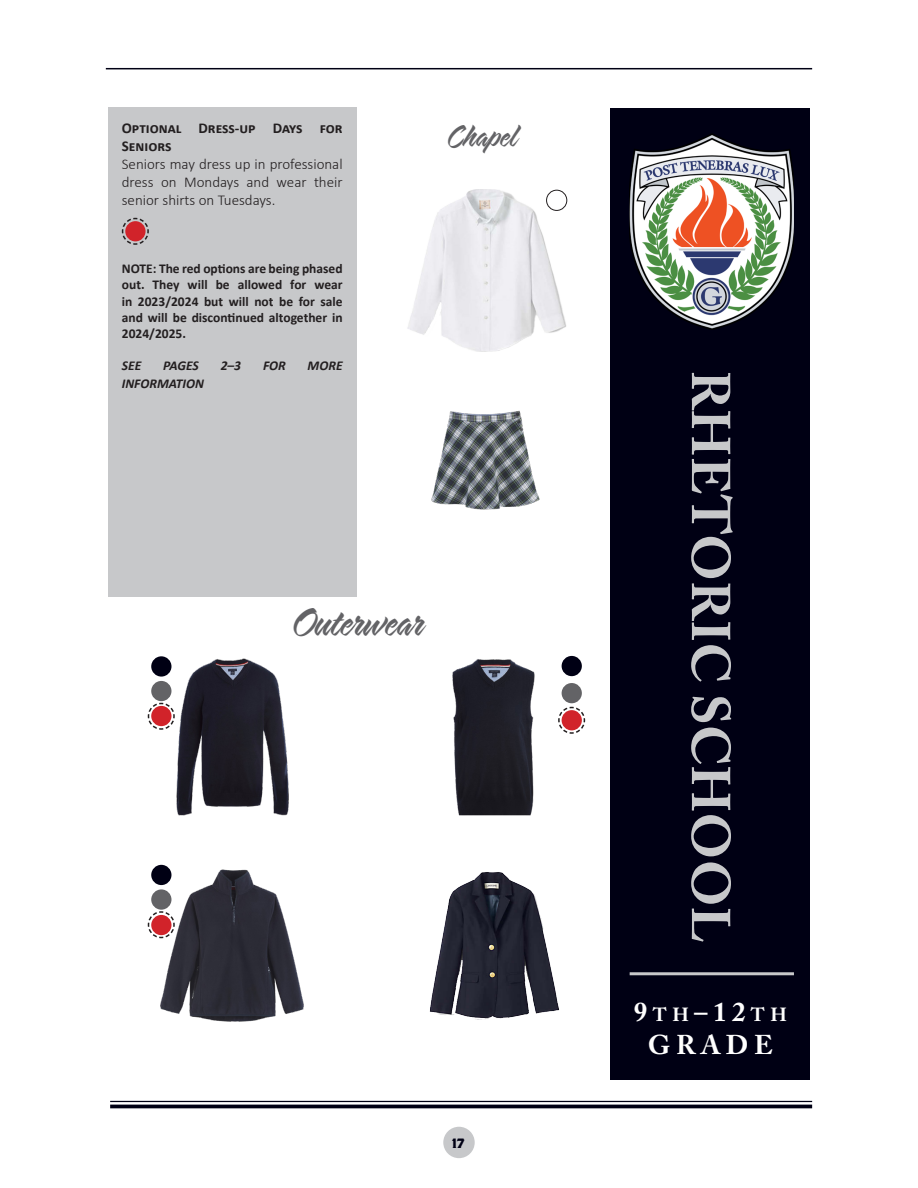
<style>
.page{position:relative;width:918px;height:1188px;background:#fff}
.page>*{position:absolute;margin:0;border:0;box-sizing:border-box;transform-origin:0 0}
.t1{font:700 54px "Adobe Caslon Pro";color:#c7c8ca}
.t2{font:45px "Sarah Script";letter-spacing:-.02em;color:#636366}
.t3{font:36px "Sarah Script";letter-spacing:-.015em;color:#636366}
.t4{font:700 27px "Adobe Caslon Pro";letter-spacing:.2em;color:#fff}
.t5{font:300 15px/18px "Calibri";color:#231f20;text-align:justify}
.t6{font:700 15px/18px "Calibri";color:#231f20}
.t7{font:700 13.5px/16.2px "Calibri";color:#231f20;text-align:justify}
.t8{font:italic 700 13.5px "Calibri";color:#231f20}
.t9{font:700 13.5px "Brothers OT";color:#000014}
.s1{font-size:18.9px}
</style>
<div class="page">
<img style="left:407px;top:189px;width:160px;height:162px">
<img style="left:429px;top:872px;width:130px;height:148px">
<img style="left:431px;top:410px;width:108px;height:100px">
<img style="left:452px;top:656px;width:120px;height:160px">
<img style="left:152px;top:656px;width:137px;height:160px">
<img style="left:151px;top:870px;width:153px;height:151px">
<div style="left:151px;top:865px;width:20px;height:20px;background:#000014;border-radius:50%"></div>
<div style="left:151px;top:889px;width:20px;height:21px;background:#636366;border-radius:50%"></div>
<div style="left:562px;top:656px;width:20px;height:20px;background:#000014;border-radius:50%"></div>
<div style="left:562px;top:683px;width:20px;height:20px;background:#636366;border-radius:50%"></div>
<div style="left:151px;top:656px;width:20px;height:21px;background:#000014;border-radius:50%"></div>
<div style="left:151px;top:681px;width:20px;height:20px;background:#636366;border-radius:50%"></div>
<div style="left:443px;top:1127px;width:32px;height:31px;background:#c7c8ca;border-radius:50%"></div>
<div style="left:611px;top:108px;width:199px;height:972px;background:#000014"></div>
<img style="left:630px;top:133px;width:164px;height:196px">
<hr style="left:630px;top:972px;width:164px;height:3px;background:#c7c8ca">
<hr style="left:110px;top:1105px;width:702px;height:3px;background:#000014">
<hr style="left:110px;top:1101px;width:702px;height:1px;background:#000014">
<hr style="left:106px;top:68px;width:706px;height:1px;background:#000014">
<div style="left:108px;top:108px;width:249px;height:489px;background:#c7c8ca"></div>
<svg style="left:121px;top:217px;width:28px;height:28px"></svg>
<svg style="left:557px;top:706px;width:29px;height:29px"></svg>
<div style="left:547px;top:190px;width:20px;height:20px;background:#fff;border-radius:50%"></div>
<div style="left:546px;top:190px;width:21px;height:21px;border:1px solid #231f20;border-radius:50%"></div>
<svg style="left:147px;top:702px;width:29px;height:29px"></svg>
<svg style="left:147px;top:911px;width:29px;height:28px"></svg>
<p class="t6" style="left:122px;top:119px;width:222px">Optional Dress-up Days for<br>Seniors</p>
<p class="t5" style="left:122px;top:155px;width:222px">Seniors may dress up in professional dress on Mondays and wear their senior shirts on Tuesdays.</p>
<p class="t7" style="left:122px;top:260px;width:222px">NOTE: The red options are being phased out. They will be allowed for wear in 2023/2024 but will not be for sale and will be discontinued altogether in 2024/2025.</p>
<p class="t8" style="left:122px;top:356px;width:21px">SEE</p>
<p class="t8" style="left:163px;top:356px;width:37px">PAGES</p>
<p class="t8" style="left:221px;top:356px;width:22px">2–3</p>
<p class="t8" style="left:263px;top:356px;width:24px">FOR</p>
<p class="t8" style="left:308px;top:356px;width:37px">MORE</p>
<p class="t8" style="left:122px;top:374px;width:84px">INFORMATION</p>
<p class="t3" style="left:449px;top:117px;width:72px">Chapel</p>
<p class="t2" style="left:295px;top:598px;width:133px">Outerwear</p>
<p class="t9" style="left:452px;top:1137px;width:14px">17</p>
<p class="t1" style="left:742px;top:370px;width:574px;rotate:90deg">RHETORIC SCHOOL</p>
<p class="t4" style="left:634px;top:996px;width:154px">9<span class="s1">th</span>–12<span class="s1">th</span></p>
<p class="t4" style="left:648px;top:1029px;width:126px">GRADE</p>
</div>
